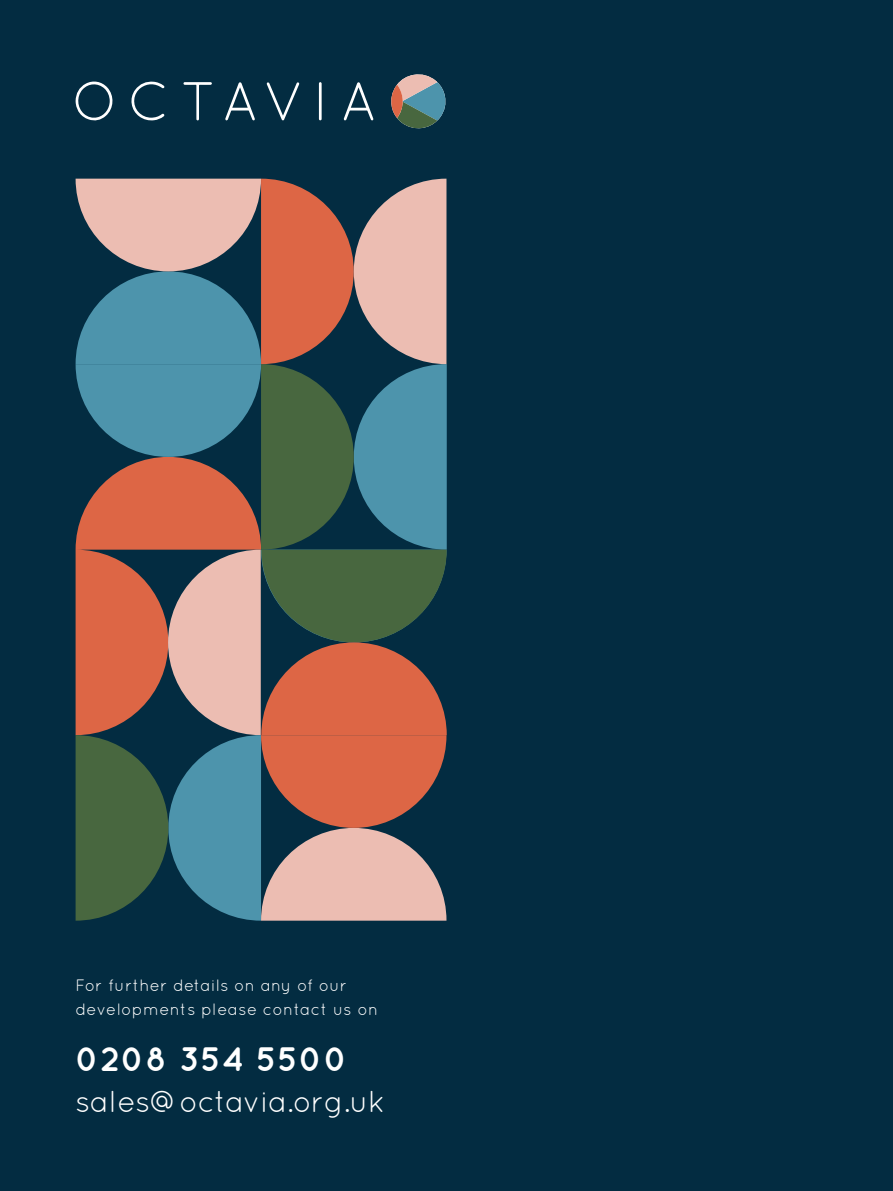
<style>
.page{position:relative;width:893px;height:1191px;background:#032c41}
.page>*{position:absolute;margin:0;border:0;box-sizing:border-box;transform-origin:0 0}
.t1{font:700 33.9px "Quicksand";letter-spacing:.025em;color:#fff}
.t2{font:30.3px "Quicksand";letter-spacing:-.015em;color:#fff}
.t3{font:16.5px/24.8px "Quicksand";letter-spacing:.025em;color:#fff}
</style>
<div class="page">
<svg style="left:391px;top:74px;width:55px;height:55px"></svg>
<svg style="left:76px;top:81px;width:297px;height:40px"></svg>
<svg style="left:76px;top:179px;width:371px;height:741px"></svg>
<p class="t3" style="left:76px;top:972px;width:304px">For further details on any of our developments please contact us on</p>
<h1 class="t1" style="left:76px;top:1038px;width:274px">0208 354 5500</h1>
<h2 class="t2" style="left:76px;top:1084px;width:311px">sales@octavia.org.uk</h2>
</div>
